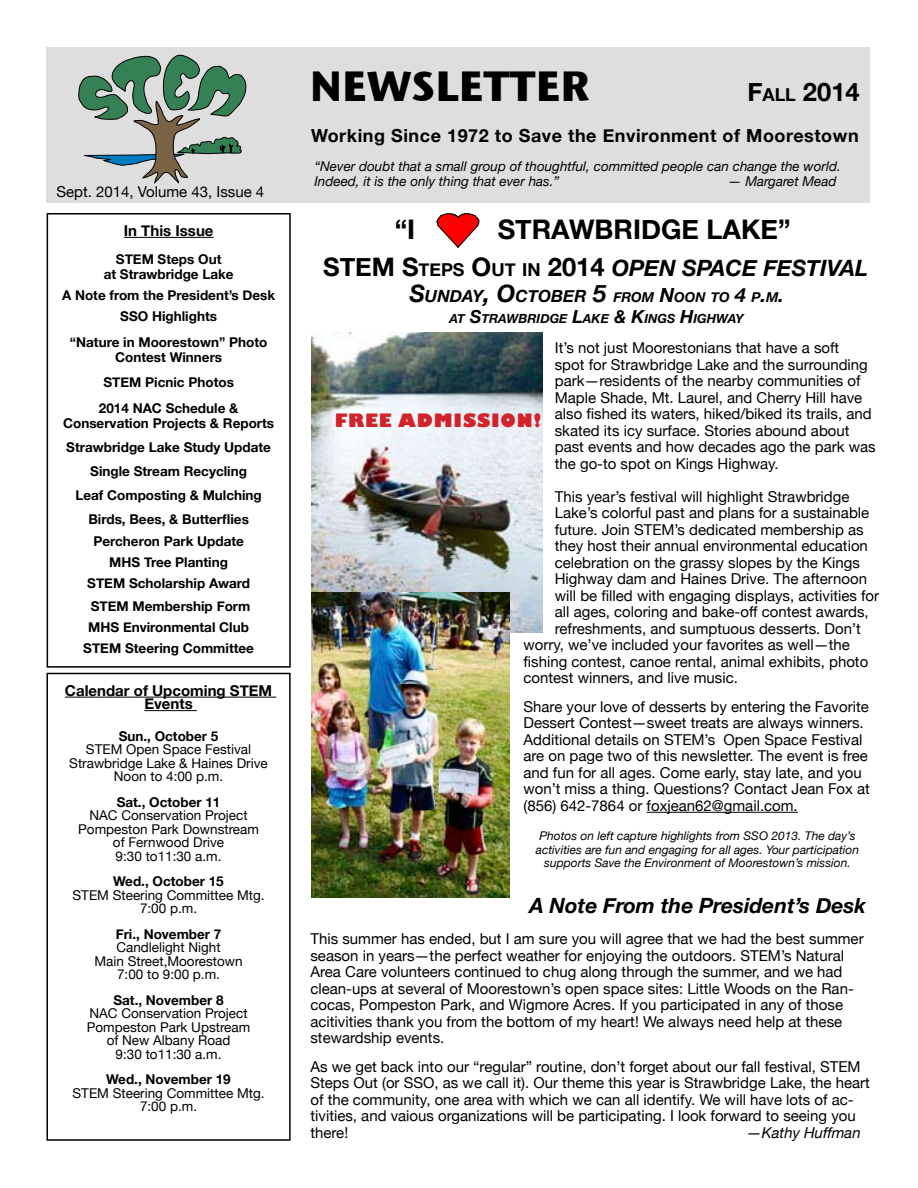
<style>
.page{position:relative;width:918px;height:1188px;background:#fff}
.page>*{position:absolute;margin:0;border:0;box-sizing:border-box;transform-origin:0 0}
.t1{font:700 42px "Stone Sans ITC";color:#000}
.t2{font:700 27px "Helvetica Neue";color:#000}
.t3{font:700 25.5px "Helvetica Neue";color:#000}
.t4{font:italic 700 22.5px "Helvetica Neue";color:#000}
.t5{font:italic 700 21px "Helvetica Neue";color:#000}
.t6{font:700 18px "Helvetica Neue";letter-spacing:.03em;color:#000}
.t7{font:800 18px "Gill Sans";letter-spacing:.05em;color:#d2232a}
.t8{font:italic 700 16.8px "Helvetica Neue";color:#000}
.t9{font:15px/16.5px "Helvetica Neue";color:#000}
.t10{font:700 15px/13.5px "Helvetica Neue";color:#000;text-align:center}
.t11{font:italic 15px "Helvetica Neue";color:#000}
.t12{font:italic 700 13.65px "Helvetica Neue";color:#000}
.t13{font:700 13.5px/21px "Helvetica Neue";color:#000;text-align:center}
.t14{font:13.5px/13.5px "Helvetica Neue";color:#000;text-align:center}
.t15{font:italic 13.5px/15px "Helvetica Neue";color:#000}
.t16{font:italic 700 12.6px "Helvetica Neue";color:#000}
.t17{font:italic 12px/13.5px "Helvetica Neue";color:#000;text-align:center}
.s1{font-size:17.85px}
.s2{font-style:normal;font-size:25.5px}
.s3{font-style:normal;font-size:17.85px}
.s4{font-size:24px}
.s5{font-size:16.8px}
.s6{font-size:19.5px}
.s7{font-size:18px}
</style>
<div class="page">
<img style="left:311px;top:332px;width:232px;height:301px">
<div style="left:46px;top:47px;width:824px;height:155px;background:#dedede"></div>
<svg style="left:78px;top:54px;width:169px;height:130px"></svg>
<hr style="left:124px;top:237px;width:90px;height:1px;background:#000">
<div style="left:47px;top:213px;width:244px;height:455px;border:2px solid #000"></div>
<hr style="left:65px;top:697px;width:211px;height:1px;background:#000">
<hr style="left:144px;top:710px;width:53px;height:1px;background:#000">
<div style="left:46px;top:673px;width:245px;height:468px;border:2px solid #000"></div>
<hr style="left:647px;top:812px;width:151px;height:1px;background:#000">
<img style="left:311px;top:592px;width:199px;height:306px">
<svg style="left:436px;top:213px;width:44px;height:35px"></svg>
<p class="t9" style="left:56px;top:183px;width:209px">Sept. 2014, Volume 43, Issue 4</p>
<p class="t10" style="left:124px;top:223px;width:91px">In This Issue</p>
<p class="t13" style="left:104px;top:252px;width:131px;line-height:15px">STEM Steps Out<br>at Strawbridge Lake</p>
<p class="t13" style="left:62px;top:285px;width:215px">A Note from the President’s Desk<br>SSO Highlights</p>
<p class="t13" style="left:70px;top:334px;width:199px;line-height:15px">“Nature in Moorestown” Photo<br>Contest Winners</p>
<p class="t13" style="left:99px;top:370px;width:141px;line-height:25.5px">STEM Picnic Photos<br>2014 NAC Schedule &amp;</p>
<p class="t13" style="left:63px;top:411px;width:213px;line-height:24px">Conservation Projects &amp; Reports<br>Strawbridge Lake Study Update<br>Single Stream Recycling<br>Leaf Composting &amp; Mulching<br>Birds, Bees, &amp; Butterflies</p>
<p class="t13" style="left:87px;top:531px;width:164px">Percheron Park Update<br>MHS Tree Planting<br>STEM Scholarship Award</p>
<p class="t13" style="left:83px;top:595px;width:172px">STEM Membership Form<br>MHS Environmental Club<br>STEM Steering Committee</p>
<p class="t10" style="left:65px;top:683px;width:209px">Calendar of Upcoming STEM<br>Events</p>
<p class="t13" style="left:119px;top:725px;width:101px">Sun., October 5</p>
<p class="t14" style="left:69px;top:742px;width:200px">STEM Open Space Festival<br>Strawbridge Lake &amp; Haines Drive<br>Noon to 4:00 p.m.</p>
<p class="t13" style="left:117px;top:791px;width:105px">Sat., October 11</p>
<p class="t14" style="left:78px;top:808px;width:182px">NAC Conservation Project<br>Pompeston Park Downstream of Fernwood Drive<br>9:30 to11:30 a.m.</p>
<p class="t13" style="left:113px;top:871px;width:112px">Wed., October 15</p>
<p class="t14" style="left:73px;top:888px;width:194px">STEM Steering Committee Mtg.<br>7:00 p.m.</p>
<p class="t13" style="left:116px;top:923px;width:107px">Fri., November 7</p>
<p class="t14" style="left:94px;top:940px;width:150px">Candlelight Night<br>Main Street,Moorestown<br>7:00 to 9:00 p.m.</p>
<p class="t13" style="left:113px;top:989px;width:112px">Sat., November 8</p>
<p class="t14" style="left:87px;top:1006px;width:165px">NAC Conservation Project<br>Pompeston Park Upstream of New Albany Road<br>9:30 to11:30 a.m.</p>
<p class="t13" style="left:106px;top:1069px;width:126px">Wed., November 19</p>
<p class="t14" style="left:73px;top:1086px;width:194px">STEM Steering Committee Mtg.<br>7:00 p.m.</p>
<h1 class="t1" style="left:310px;top:49px;width:282px">NEWSLETTER</h1>
<h3 class="t3" style="left:747px;top:76px;width:114px">F<span class="s1">all</span> 2014</h3>
<p class="t6" style="left:311px;top:125px;width:549px">Working Since 1972 to Save the Environment of Moorestown</p>
<p class="t15" style="left:314px;top:159px;width:528px">“Never doubt that a small group of thoughtful, committed people can change the world.<br>Indeed, it is the only thing that ever has.”</p>
<p class="t15" style="left:728px;top:174px;width:110px">— Margaret Mead</p>
<h2 class="t2" style="left:395px;top:213px;width:22px">“I</h2>
<h2 class="t2" style="left:498px;top:213px;width:294px">STRAWBRIDGE LAKE”</h2>
<h3 class="t4" style="left:323px;top:254px;width:547px"><span class="s2">STEM S</span><span class="s3">teps</span> <span class="s2">O</span><span class="s3">ut in</span> <span class="s2">2014</span> OPEN SPACE FESTIVAL</h3>
<p class="t8" style="left:409px;top:286px;width:119px"><span class="s4">S</span>UNDAY<span class="s4">, O</span>CTO</p>
<p class="t12" style="left:551px;top:289px;width:135px"><span class="s5">BER</span> <span class="s4">5</span> FROM <span class="s6">N</span>OON</p>
<p class="t12" style="left:711px;top:289px;width:74px">TO <span class="s6">4</span> P<span class="s6">.</span>M<span class="s6">.</span></p>
<p class="t16" style="left:450px;top:311px;width:296px">AT <span class="s7">S</span>TRAWBRIDGE <span class="s7">L</span>AKE <span class="s7">&amp; K</span>INGS <span class="s7">H</span>IGHWAY</p>
<p class="t9" style="left:555px;top:340px;width:322px">It’s not just Moorestonians that have a soft<br>spot for Strawbridge Lake and the surrounding park—residents of the nearby communities of Maple Shade, Mt. Laurel, and Cherry Hill have also fished its waters, hiked/biked its trails, and skated its icy surface. Stories abound about past events and how decades ago the park was the go-to spot on Kings Highway.</p>
<p class="t9" style="left:555px;top:488px;width:296px">This year’s festival will highlight Strawbridge</p>
<p class="t9" style="left:555px;top:505px;width:316px">Lake’s colorful past and plans for a sustainable</p>
<p class="t9" style="left:555px;top:521px;width:310px">future. Join STEM’s dedicated membership as</p>
<p class="t9" style="left:555px;top:538px;width:315px">they host their annual environmental education</p>
<p class="t9" style="left:555px;top:554px;width:307px">celebration on the grassy slopes by the Kings</p>
<p class="t9" style="left:555px;top:571px;width:314px">Highway dam and Haines Drive. The afternoon</p>
<p class="t9" style="left:555px;top:587px;width:326px">will be filled with engaging displays, activities for</p>
<p class="t9" style="left:555px;top:604px;width:315px">all ages, coloring and bake-off contest awards,</p>
<p class="t9" style="left:555px;top:620px;width:307px">refreshments, and sumptuous desserts. Don’t</p>
<p class="t9" style="left:524px;top:637px;width:328px">worry, we’ve included your favorites as well—the</p>
<p class="t9" style="left:524px;top:653px;width:346px">fishing contest, canoe rental, animal exhibits, photo</p>
<p class="t9" style="left:524px;top:670px;width:216px">contest winners, and live music.</p>
<p class="t9" style="left:524px;top:698px;width:348px">Share your love of desserts by entering the Favorite Dessert Contest—sweet treats are always winners.<br>Additional details on STEM’s Open Space Festival are on page two of this newsletter. The event is free and fun for all ages. Come early, stay late, and you won’t miss a thing. Questions? Contact Jean Fox at (856) 642-7864 or foxjean62@gmail.com.</p>
<p class="t7" style="left:335px;top:409px;width:208px">FREE ADMISSION!</p>
<p class="t17" style="left:536px;top:829px;width:325px">Photos on left capture highlights from SSO 2013. The day’s activities are fun and engaging for all ages. Your participation supports Save the Environment of Moorestown’s mission.</p>
<h3 class="t5" style="left:529px;top:892px;width:338px">A NOTE FROM THE PRESIDENT’S DESK</h3>
<p class="t9" style="left:310px;top:931px;width:555px">This summer has ended, but I am sure you will agree that we had the best summer season in years—the perfect weather for enjoying the outdoors. STEM’s Natural Area Care volunteers continued to chug along through the summer, and we had clean-ups at several of Moorestown’s open space sites: Little Woods on the Ran&shy;cocas, Pompeston Park, and Wigmore Acres. If you participated in any of those acitivities thank you from the bottom of my heart! We always need help at these stewardship events.</p>
<p class="t9" style="left:310px;top:1058px;width:561px">As we get back into our “regular” routine, don’t forget about our fall festival, STEM Steps Out (or SSO, as we call it). Our theme this year is Strawbridge Lake, the heart of the community, one area with which we can all identify. We will have lots of ac&shy;tivities, and vaious organizations will be participating. I look forward to seeing you there!</p>
<p class="t11" style="left:747px;top:1124px;width:115px">—Kathy Huffman</p>
</div>
